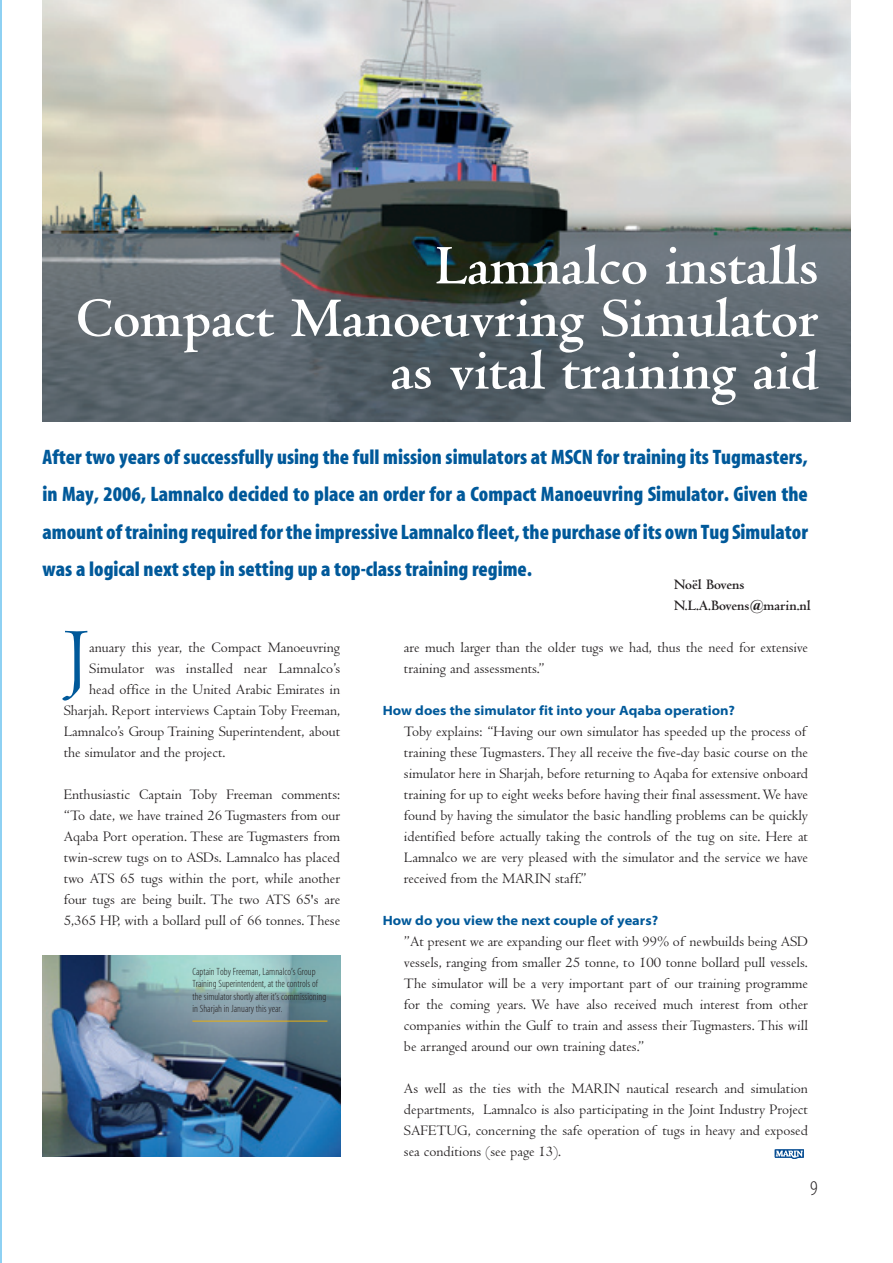
<style>
.page{position:relative;width:893px;height:1263px;background:#fff}
.page>*{position:absolute;margin:0;border:0;box-sizing:border-box;transform-origin:0 0}
.t1{font:81.3px "Centaur";color:#00599a}
.t2{font:700 58.5px/52.5px "Centaur";color:#fff;text-align:right}
.t3{font:21px/37.5px "Myriad MM 830 300";color:#00599a;text-align:justify}
.t4{font:21px "Myriad MM 215 300";color:#231f20}
.t5{font:15px/21px "Centaur";color:#231f20;text-align:justify}
.t6{font:700 15px/21px "Centaur";color:#231f20}
.t7{font:13.5px "Myriad MM 700 700";color:#00599a}
.t8{font:10.5px/12.6px "Myriad MM 215 300";color:#231f20}
</style>
<div class="page">
<hr style="left:0;top:0;width:1px;height:1263px;background:#8ed1f3">
<img style="left:43px;top:0;width:807px;height:421px">
<img style="left:43px;top:956px;width:297px;height:201px">
<svg style="left:775px;top:1149px;width:29px;height:10px"></svg>
<hr style="left:192px;top:1021px;width:135px;height:1px;background:#e8ae0f">
<h2 class="t2" style="left:76px;top:241px;width:744px">Lamnalco installs<br>Compact Manoeuvring Simulator as vital training aid</h2>
<p class="t3" style="left:43px;top:439px;width:767px">After two years of successfully using the full mission simulators at MSCN for training its Tugmasters, in May, 2006, Lamnalco decided to place an order for a Compact Manoeuvring Simulator. Given the amount of training required for the impressive Lamnalco fleet, the purchase of its own Tug Simulator was a logical next step in setting up a top-class training regime.</p>
<p class="t6" style="left:674px;top:574px;width:138px">Noël Bovens<br>N.L.A.Bovens@marin.nl</p>
<h1 class="t1" style="left:64px;top:613px;width:27px">J</h1>
<p class="t5" style="left:89px;top:637px;width:252px">anuary this year, the Compact Manoeuvring</p>
<p class="t5" style="left:89px;top:658px;width:253px">Simulator was installed near Lamnalco’s</p>
<p class="t5" style="left:89px;top:679px;width:252px">head office in the United Arabic Emirates in</p>
<p class="t5" style="left:64px;top:700px;width:278px">Sharjah. Report interviews Captain Toby Freeman,</p>
<p class="t5" style="left:64px;top:721px;width:278px">Lamnalco’s Group Training Superintendent, about</p>
<p class="t5" style="left:64px;top:742px;width:163px">the simulator and the project.</p>
<p class="t5" style="left:64px;top:784px;width:278px">Enthusiastic Captain Toby Freeman comments: “To date, we have trained 26 Tugmasters from our Aqaba Port operation. These are Tugmasters from twin-screw tugs on to ASDs. Lamnalco has placed two ATS 65 tugs within the port, while another four tugs are being built. The two ATS 65's are 5,365 HP, with a bollard pull of 66 tonnes. These</p>
<p class="t8" style="left:192px;top:965px;width:135px">Captain Toby Freeman, Lamnalco’s Group Training Superintendent, at the controls of the simulator shortly after it’s commissioning in Sharjah in January this year.</p>
<p class="t5" style="left:404px;top:637px;width:405px">are much larger than the older tugs we had, thus the need for extensive training and assessments.”</p>
<p class="t7" style="left:383px;top:704px;width:354px">How does the simulator fit into your Aqaba operation?</p>
<p class="t5" style="left:404px;top:721px;width:406px">Toby explains: “Having our own simulator has speeded up the process of training these Tugmasters. They all receive the five-day basic course on the simulator here in Sharjah, before returning to Aqaba for extensive onboard training for up to eight weeks before having their final assessment. We have found by having the simulator the basic handling problems can be quickly identified before actually taking the controls of the tug on site. Here at Lamnalco we are very pleased with the simulator and the service we have received from the MARIN staff.”</p>
<p class="t7" style="left:383px;top:914px;width:277px">How do you view the next couple of years?</p>
<p class="t5" style="left:404px;top:931px;width:405px">”At present we are expanding our fleet with 99% of newbuilds being ASD vessels, ranging from smaller 25 tonne, to 100 tonne bollard pull vessels.<br>The simulator will be a very important part of our training programme for the coming years. We have also received much interest from other companies within the Gulf to train and assess their Tugmasters. This will be arranged around our own training dates.”</p>
<p class="t5" style="left:404px;top:1078px;width:405px">As well as the ties with the MARIN nautical research and simulation departments, Lamnalco is also participating in the Joint Industry Project SAFETUG, concerning the safe operation of tugs in heavy and exposed sea conditions (see page 13).</p>
<h3 class="t4" style="left:810px;top:1178px;width:9px">9</h3>
</div>
